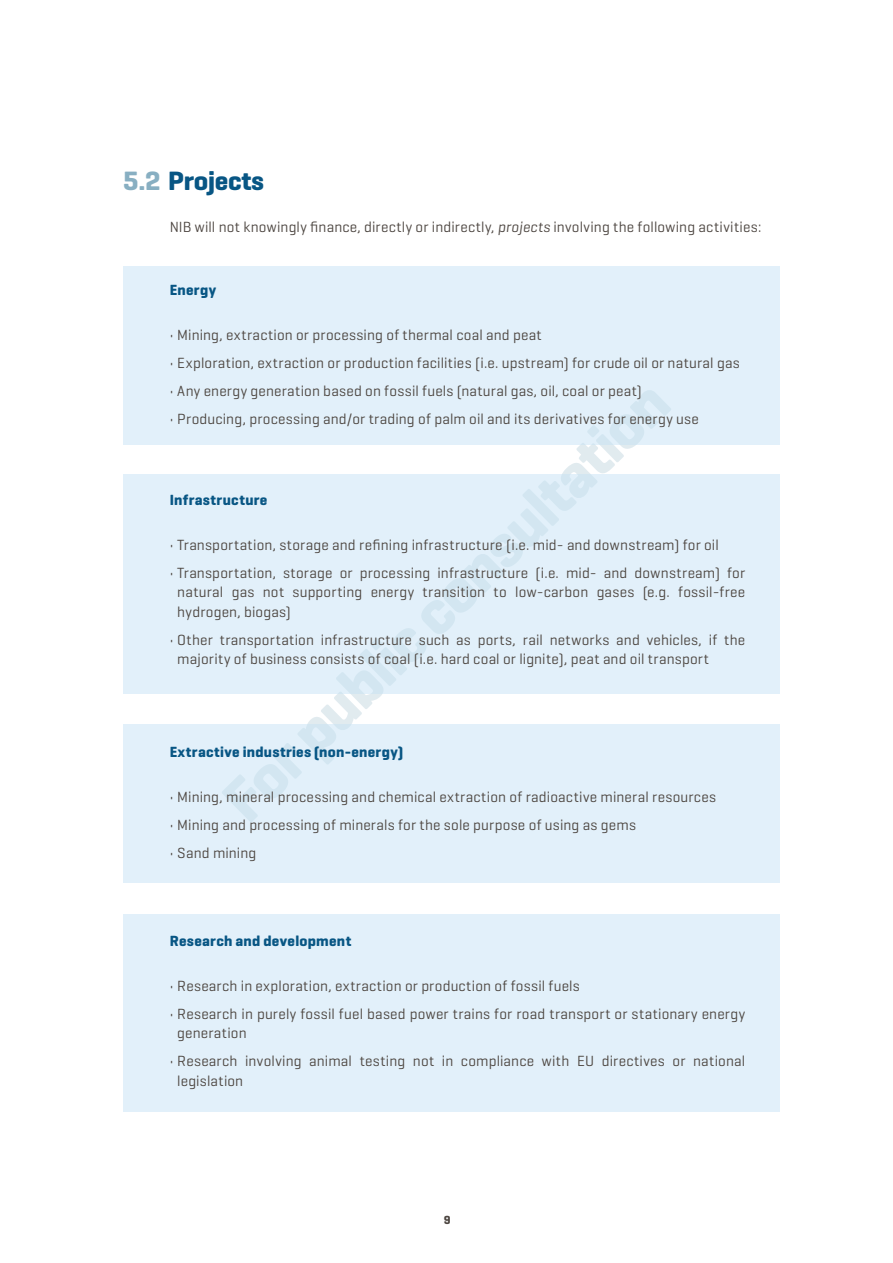
<style>
.page{position:relative;width:893px;height:1263px;background:#fff}
.page>*{position:absolute;margin:0;border:0;box-sizing:border-box;transform-origin:0 0}
.t1{font:700 27px "Geogrotesque";letter-spacing:-.01em;color:#085684}
.leipis_1{font:15px/19.5px "Geogrotesque";letter-spacing:.015em;color:#4d4641}
.leipis_1-2{font:700 15px "Geogrotesque";letter-spacing:.02em;color:#085684}
.t2{font:700 12px "Geogrotesque";color:#4d4641}
.s1{color:#88afc2}
.s2{font-style:italic}
</style>
<div class="page">
<svg style="left:221px;top:445px;width:450px;height:280px"></svg>
<div style="left:123px;top:914px;width:657px;height:197px;background:#e2f0fa"></div>
<div style="left:123px;top:475px;width:657px;height:219px;background:#e2f0fa"></div>
<div style="left:123px;top:725px;width:657px;height:158px;background:#e2f0fa"></div>
<div style="left:123px;top:266px;width:657px;height:179px;background:#e2f0fa"></div>
<h2 class="t1" style="left:123px;top:164px;width:142px"><span class="s1">5.2</span> Projects</h2>
<p class="leipis_1" style="left:170px;top:217px;width:593px">NIB will not knowingly finance, directly or indirectly, <span class="s2">projects</span> involving the following activities:</p>
<p class="leipis_1-2" style="left:170px;top:281px;width:48px">Energy</p>
<p class="leipis_1" style="left:170px;top:324px;width:374px">• Mining, extraction or processing of thermal coal and peat</p>
<p class="leipis_1" style="left:170px;top:352px;width:572px">• Exploration, extraction or production facilities (i.e. upstream) for crude oil or natural gas</p>
<p class="leipis_1" style="left:170px;top:380px;width:474px">• Any energy generation based on fossil fuels (natural gas, oil, coal or peat)</p>
<p class="leipis_1" style="left:170px;top:408px;width:531px">• Producing, processing and/or trading of palm oil and its derivatives for energy use</p>
<p class="leipis_1-2" style="left:170px;top:491px;width:99px">Infrastructure</p>
<p class="leipis_1" style="left:170px;top:534px;width:551px">• Transportation, storage and refining infrastructure (i.e. mid- and downstream) for oil</p>
<p class="leipis_1" style="left:177px;top:562px;width:569px;text-align:justify;text-indent:-8px">• Transportation, storage or processing infrastructure (i.e. mid- and downstream) for natural gas not supporting energy transition to low-carbon gases (e.g. fossil-free hydrogen, biogas)</p>
<p class="leipis_1" style="left:177px;top:629px;width:569px;text-indent:-8px">• Other transportation infrastructure such as ports, rail networks and vehicles, if the majority of business consists of coal (i.e. hard coal or lignite), peat and oil transport</p>
<p class="leipis_1-2" style="left:170px;top:743px;width:235px">Extractive industries (non-energy)</p>
<p class="leipis_1" style="left:170px;top:786px;width:548px">• Mining, mineral processing and chemical extraction of radioactive mineral resources</p>
<p class="leipis_1" style="left:170px;top:814px;width:468px">• Mining and processing of minerals for the sole purpose of using as gems</p>
<p class="leipis_1" style="left:170px;top:842px;width:88px">• Sand mining</p>
<p class="leipis_1-2" style="left:170px;top:932px;width:183px">Research and development</p>
<p class="leipis_1" style="left:170px;top:975px;width:412px">• Research in exploration, extraction or production of fossil fuels</p>
<p class="leipis_1" style="left:177px;top:1003px;width:569px;text-indent:-8px">• Research in purely fossil fuel based power trains for road transport or stationary energy generation</p>
<p class="leipis_1" style="left:177px;top:1051px;width:569px;text-indent:-8px">• Research involving animal testing not in compliance with EU directives or national legislation</p>
<p class="t2" style="left:444px;top:1212px;width:8px">9</p>
</div>
